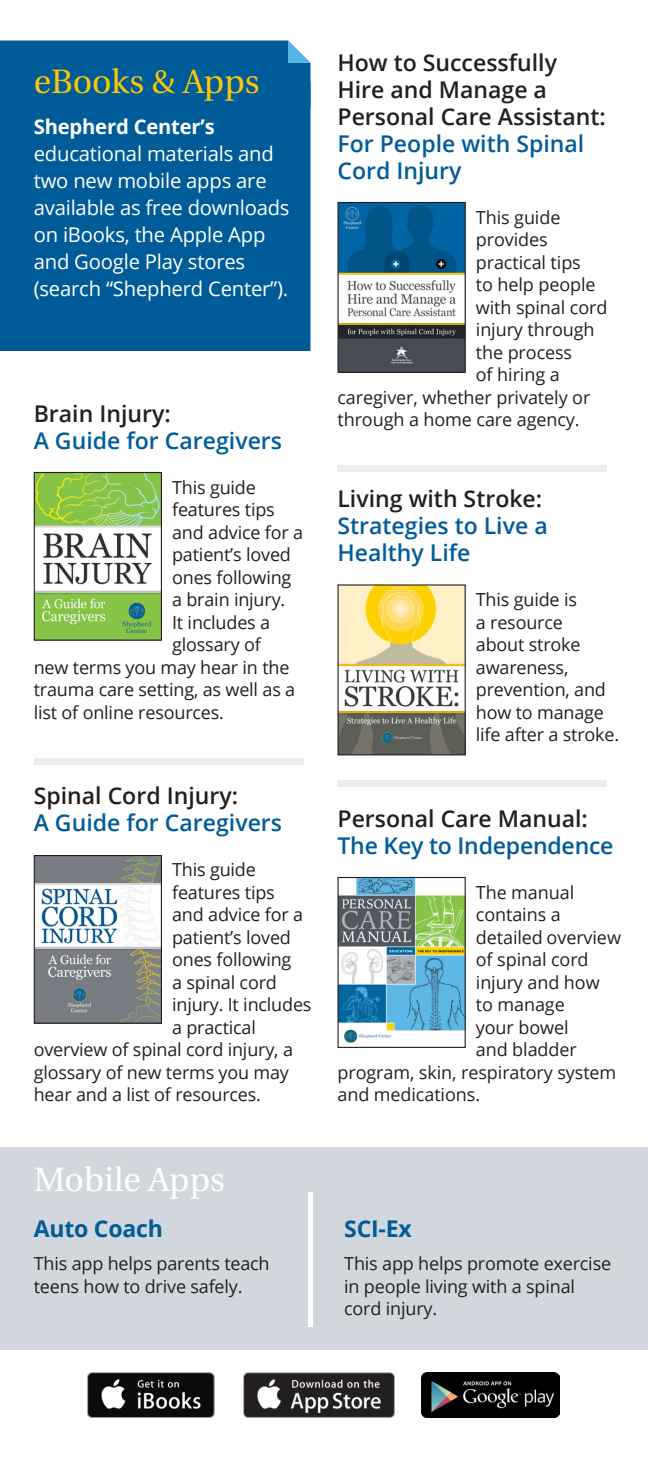
<style>
.page{position:relative;width:648px;height:1458px;background:#fff}
.page>*{position:absolute;margin:0;border:0;box-sizing:border-box;transform-origin:0 0}
.eBook_header{font:33.75px "Utopia";color:#f9c709}
.eBook_header-2{font:33.75px "Utopia";color:#fff}
.eBook{font:600 22.95px/27px "Open Sans";color:#231f20}
.eBook-2{font:600 22.95px/27px "Open Sans";color:#005c98}
.text{font:700 22.95px "Open Sans";letter-spacing:-.01em;color:#005c98}
.text_intro{font:20.25px/27px "Open Sans";letter-spacing:-.01em;color:#fff}
.text-2{font:18px/22.5px "Open Sans";letter-spacing:-.01em;color:#231f20}
.s1{font-weight:700}
.s2{color:#005c98}
</style>
<div class="page">
<div style="left:0;top:1148px;width:648px;height:202px;background:#d1d7dc"></div>
<img style="left:36px;top:857px;width:124px;height:165px">
<div style="left:34px;top:855px;width:128px;height:169px;border:1px solid #231f20"></div>
<img style="left:36px;top:474px;width:124px;height:165px">
<div style="left:34px;top:472px;width:128px;height:169px;border:1px solid #231f20"></div>
<img style="left:340px;top:879px;width:124px;height:165px">
<div style="left:338px;top:877px;width:128px;height:171px;border:1px solid #231f20"></div>
<img style="left:340px;top:586px;width:124px;height:167px">
<div style="left:338px;top:584px;width:128px;height:171px;border:1px solid #231f20"></div>
<div style="left:338px;top:465px;width:270px;height:7px;background:#ebeeee"></div>
<div style="left:338px;top:780px;width:270px;height:7px;background:#ebeeee"></div>
<div style="left:34px;top:758px;width:270px;height:6px;background:#ebeeee"></div>
<div style="left:0;top:108px;width:310px;height:243px;background:#005c98"></div>
<div style="left:0;top:40px;width:310px;height:68px;background:#005c98"></div>
<img style="left:340px;top:204px;width:124px;height:167px">
<div style="left:338px;top:202px;width:128px;height:171px;border:1px solid #231f20"></div>
<div style="left:308px;top:1192px;width:5px;height:136px;background:#fff"></div>
<img style="left:243px;top:1372px;width:152px;height:46px">
<img style="left:88px;top:1372px;width:126px;height:46px">
<img style="left:422px;top:1372px;width:137px;height:46px">
<p class="eBook_header" style="left:34px;top:63px;width:227px">eBooks &amp; Apps</p>
<p class="text_intro" style="left:34px;top:113px;width:257px"><span class="s1">Shepherd Center’s </span>educational materials and two new mobile apps are available as free downloads on iBooks, the Apple App and Google Play stores (search “Shepherd Center”).</p>
<p class="eBook" style="left:34px;top:399px;width:139px">Brain Injury:</p>
<p class="eBook-2" style="left:34px;top:426px;width:250px">A Guide for Caregivers</p>
<p class="text-2" style="left:172px;top:475px;width:85px">This guide</p>
<p class="text-2" style="left:172px;top:498px;width:104px">features tips</p>
<p class="text-2" style="left:172px;top:520px;width:133px">and advice for a</p>
<p class="text-2" style="left:172px;top:543px;width:120px">patient’s loved</p>
<p class="text-2" style="left:172px;top:565px;width:121px">ones following</p>
<p class="text-2" style="left:172px;top:588px;width:115px">a brain injury.</p>
<p class="text-2" style="left:172px;top:610px;width:100px">It includes a</p>
<p class="text-2" style="left:172px;top:633px;width:90px">glossary of</p>
<p class="text-2" style="left:34px;top:655px;width:257px">new terms you may hear in the</p>
<p class="text-2" style="left:34px;top:678px;width:263px">trauma care setting, as well as a</p>
<p class="text-2" style="left:34px;top:700px;width:192px">list of online resources.</p>
<p class="eBook" style="left:34px;top:782px;width:206px">Spinal Cord Injury:</p>
<p class="eBook-2" style="left:34px;top:809px;width:250px">A Guide for Caregivers</p>
<p class="text-2" style="left:172px;top:858px;width:85px">This guide</p>
<p class="text-2" style="left:172px;top:880px;width:104px">features tips</p>
<p class="text-2" style="left:172px;top:903px;width:133px">and advice for a</p>
<p class="text-2" style="left:172px;top:925px;width:120px">patient’s loved</p>
<p class="text-2" style="left:172px;top:948px;width:121px">ones following</p>
<p class="text-2" style="left:172px;top:970px;width:106px">a spinal cord</p>
<p class="text-2" style="left:172px;top:993px;width:141px">injury. It includes</p>
<p class="text-2" style="left:172px;top:1015px;width:85px">a practical</p>
<p class="text-2" style="left:34px;top:1038px;width:261px">overview of spinal cord injury, a</p>
<p class="text-2" style="left:34px;top:1060px;width:257px">glossary of new terms you may</p>
<p class="text-2" style="left:34px;top:1083px;width:229px">hear and a list of resources.</p>
<p class="eBook_header-2" style="left:34px;top:1161px;width:193px">Mobile Apps</p>
<p class="text" style="left:34px;top:1212px;width:131px">Auto Coach</p>
<p class="text-2" style="left:34px;top:1252px;width:237px">This app helps parents teach teens how to drive safely.</p>
<p class="eBook" style="left:338px;top:48px;width:270px">How to Successfully<br>Hire and Manage a<br>Personal Care Assistant:<br><span class="s2">For People with Spinal<br>Cord Injury</span></p>
<p class="text-2" style="left:476px;top:205px;width:86px">This guide</p>
<p class="text-2" style="left:476px;top:228px;width:73px">provides</p>
<p class="text-2" style="left:476px;top:250px;width:107px">practical tips</p>
<p class="text-2" style="left:476px;top:273px;width:121px">to help people</p>
<p class="text-2" style="left:476px;top:295px;width:133px">with spinal cord</p>
<p class="text-2" style="left:476px;top:318px;width:120px">injury through</p>
<p class="text-2" style="left:476px;top:340px;width:98px">the process</p>
<p class="text-2" style="left:476px;top:363px;width:85px">of hiring a</p>
<p class="text-2" style="left:338px;top:385px;width:254px">caregiver, whether privately or</p>
<p class="text-2" style="left:338px;top:408px;width:244px">through a home care agency.</p>
<p class="eBook" style="left:338px;top:485px;width:206px">Living with Stroke:</p>
<p class="eBook-2" style="left:338px;top:512px;width:212px">Strategies to Live a<br>Healthy Life</p>
<p class="text-2" style="left:476px;top:588px;width:145px">This guide is<br>a resource<br>about stroke awareness, prevention, and how to manage life after a stroke.</p>
<p class="eBook" style="left:338px;top:804px;width:252px">Personal Care Manual:</p>
<p class="eBook-2" style="left:338px;top:831px;width:278px">The Key to Independence</p>
<p class="text-2" style="left:476px;top:880px;width:100px">The manual</p>
<p class="text-2" style="left:476px;top:903px;width:86px">contains a</p>
<p class="text-2" style="left:476px;top:925px;width:147px">detailed overview</p>
<p class="text-2" style="left:476px;top:948px;width:114px">of spinal cord</p>
<p class="text-2" style="left:476px;top:970px;width:125px">injury and how</p>
<p class="text-2" style="left:476px;top:993px;width:90px">to manage</p>
<p class="text-2" style="left:476px;top:1015px;width:94px">your bowel</p>
<p class="text-2" style="left:476px;top:1038px;width:102px">and bladder</p>
<p class="text-2" style="left:338px;top:1060px;width:280px">program, skin, respiratory system</p>
<p class="text-2" style="left:338px;top:1083px;width:144px">and medications.</p>
<p class="text" style="left:344px;top:1212px;width:69px">SCI-Ex</p>
<p class="text-2" style="left:344px;top:1252px;width:268px">This app helps promote exercise in people living with a spinal cord injury.</p>
</div>
